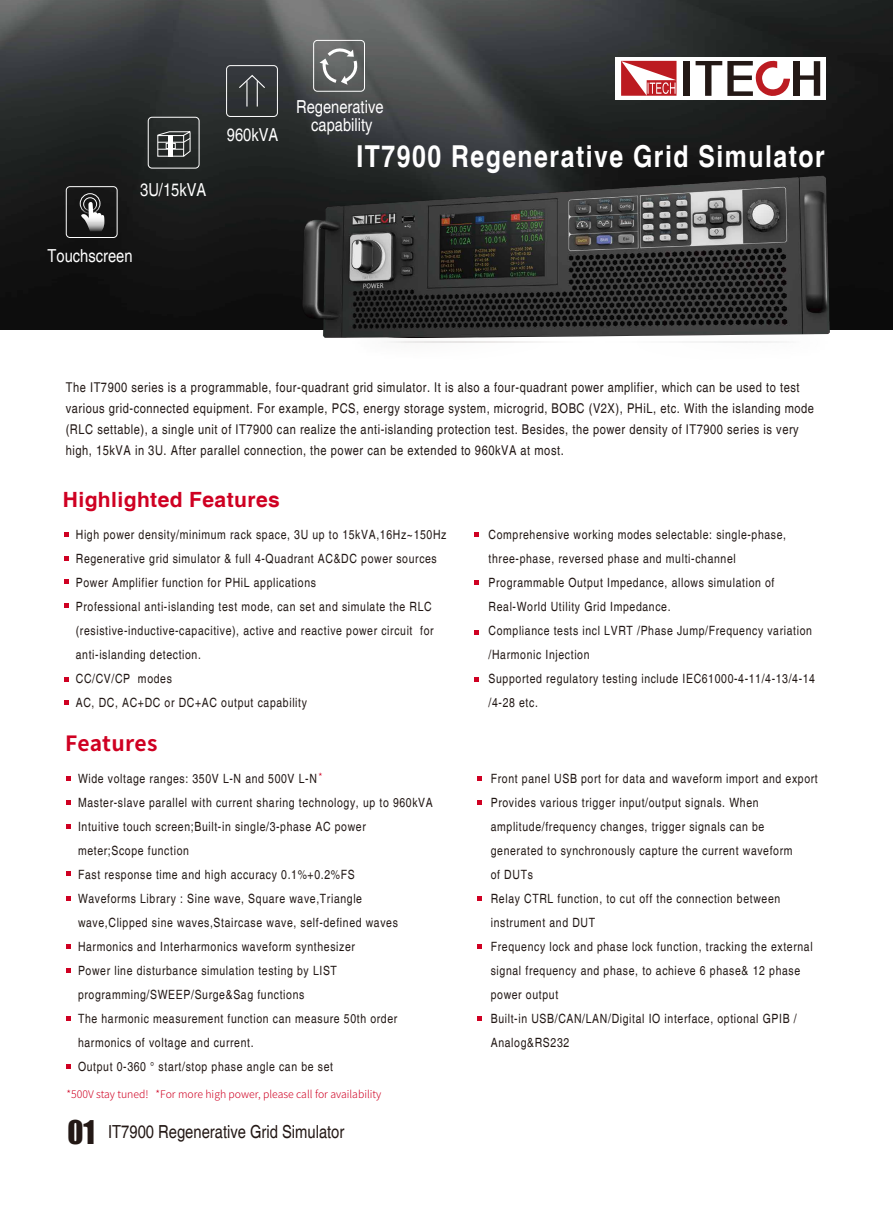
<style>
.page{position:relative;width:893px;height:1212px;background:#fff}
.page>*{position:absolute;margin:0;border:0;box-sizing:border-box;transform-origin:0 0}
.t1{font:700 condensed 30.15px "Helvetica";letter-spacing:.05em;color:#fff}
.t2{font:700 21px "Helvetica";letter-spacing:.02em;color:#cf0022}
.t3{font:700 21px "Source Han Sans CN";letter-spacing:.01em;color:#cf0022}
.t4{font:condensed 18px "Helvetica";color:#231815}
.t5{font:condensed 17.85px/18px "Helvetica";color:#fff;text-align:center}
.t6{font:condensed 13.5px/21px "Helvetica";letter-spacing:.04em;color:#221815}
.t7{font:condensed 12.75px/24px "Helvetica";letter-spacing:.05em;color:#221815}
.t8{font:300 10.5px "Source Han Sans CN";color:#cf0022}
.s1{font-family:"Impact";font-stretch:normal;font-size:30px}
</style>
<div class="page">
<img style="left:0;top:0;width:893px;height:329px">
<div style="left:615px;top:57px;width:211px;height:42px;background:#fff"></div>
<svg style="left:621px;top:61px;width:55px;height:35px"></svg>
<div style="left:683px;top:61px;width:6px;height:35px;background:#231815"></div>
<svg style="left:695px;top:60px;width:95px;height:40px"></svg>
<div style="left:793px;top:61px;width:6px;height:35px;background:#231815"></div>
<svg style="left:799px;top:61px;width:21px;height:35px"></svg>
<svg style="left:157px;top:131px;width:36px;height:26px"></svg>
<div style="left:148px;top:117px;width:51px;height:51px;border:1px solid #fff;border-radius:4px"></div>
<svg style="left:81px;top:202px;width:23px;height:29px"></svg>
<div style="left:83px;top:197px;width:14px;height:14px;border:1px solid #fff;border-radius:50%"></div>
<div style="left:80px;top:193px;width:20px;height:21px;border:1px solid #fff;border-radius:50%"></div>
<div style="left:66px;top:186px;width:51px;height:52px;border:1px solid #fff;border-radius:4px"></div>
<svg style="left:238px;top:74px;width:28px;height:33px"></svg>
<div style="left:226px;top:65px;width:52px;height:52px;border:1px solid #fff;border-radius:4px"></div>
<svg style="left:64px;top:533px;width:5px;height:4px"></svg>
<svg style="left:64px;top:557px;width:5px;height:4px"></svg>
<svg style="left:64px;top:579px;width:5px;height:4px"></svg>
<svg style="left:64px;top:603px;width:5px;height:4px"></svg>
<svg style="left:64px;top:677px;width:5px;height:4px"></svg>
<svg style="left:64px;top:700px;width:5px;height:5px"></svg>
<svg style="left:475px;top:533px;width:4px;height:4px"></svg>
<svg style="left:475px;top:581px;width:4px;height:4px"></svg>
<svg style="left:475px;top:630px;width:4px;height:4px"></svg>
<svg style="left:475px;top:677px;width:4px;height:4px"></svg>
<svg style="left:67px;top:777px;width:4px;height:4px"></svg>
<svg style="left:67px;top:801px;width:4px;height:4px"></svg>
<svg style="left:67px;top:824px;width:4px;height:4px"></svg>
<svg style="left:67px;top:872px;width:4px;height:4px"></svg>
<svg style="left:67px;top:896px;width:4px;height:4px"></svg>
<svg style="left:67px;top:944px;width:4px;height:4px"></svg>
<svg style="left:67px;top:968px;width:4px;height:4px"></svg>
<svg style="left:67px;top:1016px;width:4px;height:5px"></svg>
<svg style="left:67px;top:1064px;width:4px;height:4px"></svg>
<svg style="left:477px;top:777px;width:4px;height:4px"></svg>
<svg style="left:477px;top:801px;width:4px;height:4px"></svg>
<svg style="left:477px;top:896px;width:4px;height:4px"></svg>
<svg style="left:477px;top:945px;width:4px;height:4px"></svg>
<svg style="left:477px;top:1017px;width:4px;height:4px"></svg>
<div style="left:313px;top:40px;width:52px;height:52px;border:1px solid #fff;border-radius:4px"></div>
<svg style="left:319px;top:45px;width:41px;height:40px;background:#7e8080"></svg>
<div style="left:838px;top:287px;width:55px;height:43px;background:#0b0b0b"></div>
<img style="left:250px;top:161px;width:588px;height:177px">
<svg style="left:391px;top:341px;width:391px;height:2px"></svg>
<p class="t5" style="left:140px;top:180px;width:68px">3U/15kVA</p>
<p class="t5" style="left:48px;top:247px;width:86px">Touchscreen</p>
<p class="t5" style="left:227px;top:126px;width:53px">960kVA</p>
<p class="t5" style="left:296px;top:98px;width:89px">Regenerative capability</p>
<p class="t1" style="left:356px;top:138px;width:470px">IT7900 Regenerative Grid Simulator</p>
<p class="t6" style="left:66px;top:376px;width:750px">The IT7900 series is a programmable, four-quadrant grid simulator. It is also a four-quadrant power amplifier, which can be used to test various grid-connected equipment. For example, PCS, energy storage system, microgrid, BOBC (V2X), PHiL, etc. With the islanding mode (RLC settable), a single unit of IT7900 can realize the anti-islanding protection test. Besides, the power density of IT7900 series is very high, 15kVA in 3U. After parallel connection, the power can be extended to 960kVA at most.</p>
<p class="t2" style="left:63px;top:486px;width:218px">Highlighted Features</p>
<p class="t7" style="left:76px;top:523px;width:372px">High power density/minimum rack space, 3U up to 15kVA,16Hz~150Hz Regenerative grid simulator &amp; full 4-Quadrant AC&amp;DC power sources Power Amplifier function for PHiL applications<br>Professional anti-islanding test mode, can set and simulate the RLC (resistive-inductive-capacitive), active and reactive power circuit for anti-islanding detection.<br>CC/CV/CP modes<br>AC, DC, AC+DC or DC+AC output capability</p>
<p class="t7" style="left:488px;top:523px;width:328px">Comprehensive working modes selectable: single-phase, three-phase, reversed phase and multi-channel<br>Programmable Output Impedance, allows simulation of Real-World Utility Grid Impedance.<br>Compliance tests incl LVRT /Phase Jump/Frequency variation /Harmonic Injection<br>Supported regulatory testing include IEC61000-4-11/4-13/4-14 /4-28 etc.</p>
<p class="t3" style="left:65px;top:731px;width:94px">Features</p>
<p class="t7" style="left:78px;top:767px;width:356px">Wide voltage ranges: 350V L-N and 500V L-N<br>Master-slave parallel with current sharing technology, up to 960kVA Intuitive touch screen;Built-in single/3-phase AC power meter;Scope function<br>Fast response time and high accuracy 0.1%+0.2%FS<br>Waveforms Library : Sine wave, Square wave,Triangle wave,Clipped sine waves,Staircase wave, self-defined waves Harmonics and Interharmonics waveform synthesizer<br>Power line disturbance simulation testing by LIST programming/SWEEP/Surge&amp;Sag functions<br>The harmonic measurement function can measure 50th order harmonics of voltage and current.<br>Output 0-360 ° start/stop phase angle can be set</p>
<p class="t7" style="left:491px;top:767px;width:329px">Front panel USB port for data and waveform import and export Provides various trigger input/output signals. When amplitude/frequency changes, trigger signals can be generated to synchronously capture the current waveform<br>of DUTs<br>Relay CTRL function, to cut off the connection between instrument and DUT<br>Frequency lock and phase lock function, tracking the external signal frequency and phase, to achieve 6 phase&amp; 12 phase power output<br>Built-in USB/CAN/LAN/Digital IO interface, optional GPIB / Analog&amp;RS232</p>
<p class="t8" style="left:67px;top:1088px;width:316px">*500V stay tuned! *For more high power, please call for availability</p>
<p class="t8" style="left:318px;top:771px;width:6px">*</p>
<p class="t4" style="left:67px;top:1121px;width:278px"><span class="s1">01</span> IT7900 Regenerative Grid Simulator</p>
</div>
